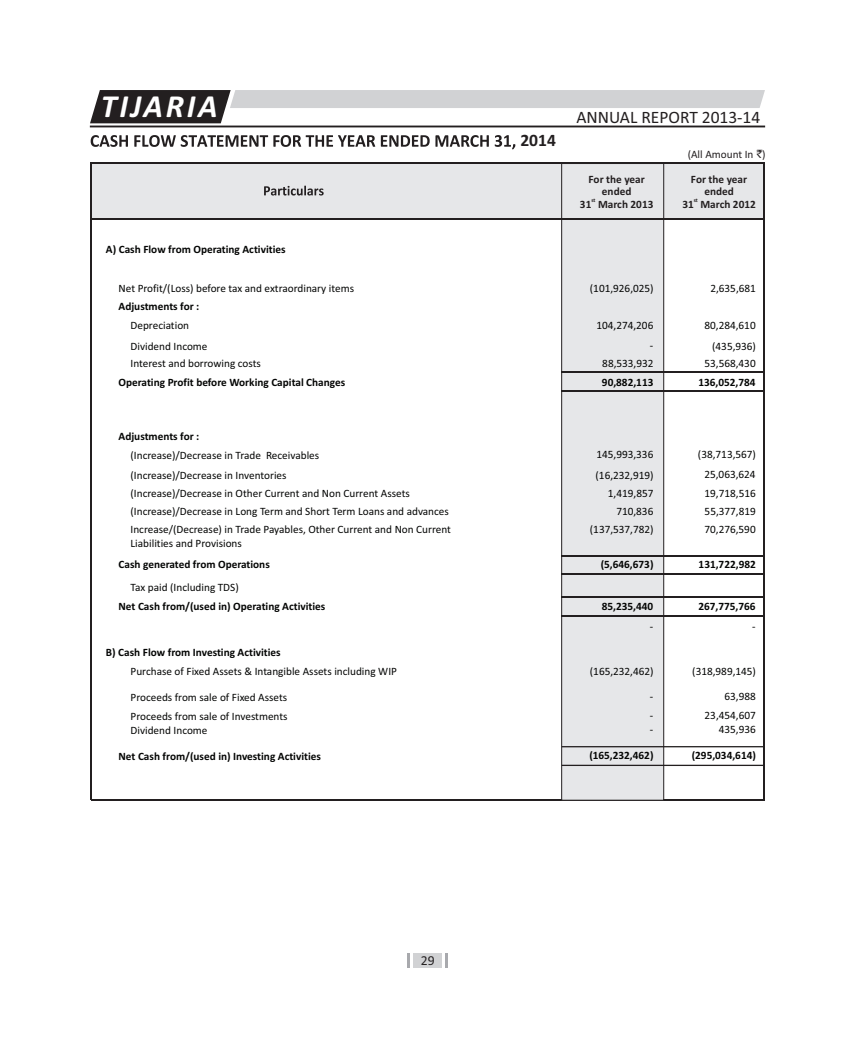
<style>
.page{position:relative;width:855px;height:1058px;background:#fff}
.page>*{position:absolute;margin:0;border:0;box-sizing:border-box;transform-origin:0 0}
.t1{font:italic 700 32.25px "Calibri";letter-spacing:.085em;color:#fff}
.t2{font:17.5px "Calibri";color:#231f20}
.t3{font:700 17.5px "Calibri";color:#231f20}
.t4{font:13.75px "Calibri";color:#231f20}
.t5{font:11.25px/21.5px "Calibri";color:#040504}
.t6{font:700 11.25px "Calibri";color:#040504}
.t7{font:700 11.25px/12.2px "Calibri";color:#231f20;text-align:center}
.t8{font:11.25px "Calibri";color:#231f20}
.t9{font:700 5.62px "Calibri";color:#231f20}
.s1{font-family:"Rupee Foradian"}
</style>
<div class="page">
<div style="left:91px;top:163px;width:673px;height:56px;background:#e6e7e9"></div>
<svg style="left:264px;top:186px;width:60px;height:9px"></svg>
<hr style="left:90px;top:162px;width:1px;height:638px;background:#231f20">
<hr style="left:764px;top:163px;width:1px;height:637px;background:#231f20">
<hr style="left:91px;top:799px;width:674px;height:1px;background:#231f20">
<div style="left:413px;top:953px;width:29px;height:14px;background:#d1d2d4"></div>
<svg style="left:408px;top:953px;width:2px;height:14px"></svg>
<svg style="left:445px;top:953px;width:2px;height:14px"></svg>
<hr style="left:91px;top:162px;width:674px;height:2px;background:#231f20">
<hr style="left:90px;top:126px;width:675px;height:1px;background:#231f20">
<svg style="left:91px;top:135px;width:424px;height:14px"></svg>
<div style="left:561px;top:163px;width:103px;height:637px;background:#e6e7e9;border:1px solid #231f20"></div>
<hr style="left:91px;top:218px;width:674px;height:2px;background:#231f20">
<hr style="left:562px;top:371px;width:203px;height:2px;background:#231f20">
<hr style="left:562px;top:390px;width:203px;height:1px;background:#231f20">
<hr style="left:562px;top:555px;width:203px;height:1px;background:#231f20">
<hr style="left:562px;top:573px;width:203px;height:2px;background:#231f20">
<hr style="left:562px;top:596px;width:203px;height:1px;background:#231f20">
<hr style="left:562px;top:615px;width:203px;height:1px;background:#231f20">
<hr style="left:562px;top:746px;width:203px;height:1px;background:#231f20">
<hr style="left:562px;top:764px;width:203px;height:2px;background:#231f20">
<svg style="left:90px;top:90px;width:675px;height:33px"></svg>
<h1 class="t1" style="left:101px;top:93px;width:118px">TIJARIA</h1>
<p class="t6" style="left:106px;top:245px;width:181px">A) Cash Flow from Operating Activities</p>
<p class="t5" style="left:119px;top:278px;width:237px">Net Profit/(Loss) before tax and extraordinary items</p>
<p class="t6" style="left:119px;top:302px;width:82px">Adjustments for :</p>
<p class="t5" style="left:131px;top:315px;width:78px">Depreciation<br>Dividend Income</p>
<p class="t5" style="left:131px;top:354px;width:132px">Interest and borrowing costs</p>
<p class="t6" style="left:119px;top:377px;width:228px">Operating Profit before Working Capital Changes</p>
<p class="t6" style="left:119px;top:431px;width:82px">Adjustments for :</p>
<p class="t5" style="left:131px;top:445px;width:190px;line-height:20.1px">(Increase)/Decrease in Trade Receivables (Increase)/Decrease in Inventories</p>
<p class="t5" style="left:131px;top:486px;width:320px;line-height:17.5px">(Increase)/Decrease in Other Current and Non Current Assets (Increase)/Decrease in Long Term and Short Term Loans and advances</p>
<p class="t5" style="left:131px;top:523px;width:322px;line-height:13.8px">Increase/(Decrease) in Trade Payables, Other Current and Non Current<br>Liabilities and Provisions</p>
<p class="t6" style="left:119px;top:559px;width:153px">Cash generated from Operations</p>
<p class="t5" style="left:131px;top:578px;width:110px">Tax paid (Including TDS)</p>
<p class="t6" style="left:119px;top:602px;width:208px">Net Cash from/(used in) Operating Activities</p>
<p class="t6" style="left:106px;top:647px;width:176px">B) Cash Flow from Investing Activities</p>
<p class="t5" style="left:131px;top:661px;width:268px">Purchase of Fixed Assets &amp; Intangible Assets including WIP</p>
<p class="t5" style="left:131px;top:688px;width:159px;line-height:18.6px">Proceeds from sale of Fixed Assets<br>Proceeds from sale of Investments</p>
<p class="t5" style="left:131px;top:720px;width:78px">Dividend Income</p>
<p class="t6" style="left:119px;top:752px;width:204px">Net Cash from/(used in) Investing Activities</p>
<h2 class="t3" style="left:520px;top:133px;width:37px">2014</h2>
<h2 class="t2" style="left:576px;top:110px;width:186px">ANNUAL REPORT 2013-14</h2>
<p class="t7" style="left:589px;top:174px;width:58px">For the year ended</p>
<p class="t9" style="left:591px;top:198px;width:6px">st</p>
<p class="t7" style="left:580px;top:199px;width:75px">31 March 2013</p>
<p class="t8" style="left:688px;top:149px;width:79px">(All Amount In <span class="s1">`</span>)</p>
<p class="t7" style="left:691px;top:174px;width:58px">For the year ended</p>
<p class="t9" style="left:694px;top:198px;width:6px">st</p>
<p class="t7" style="left:682px;top:199px;width:75px">31 March 2012</p>
<p class="t5" style="left:590px;top:278px;width:65px">(101,926,025)</p>
<p class="t5" style="left:710px;top:278px;width:47px">2,635,681</p>
<p class="t5" style="left:596px;top:315px;width:58px">104,274,206</p>
<p class="t5" style="left:704px;top:315px;width:53px">80,284,610</p>
<p class="t5" style="left:650px;top:336px;width:5px">-</p>
<p class="t5" style="left:712px;top:336px;width:45px">(435,936)</p>
<p class="t5" style="left:602px;top:354px;width:53px">88,533,932</p>
<p class="t5" style="left:704px;top:354px;width:53px">53,568,430</p>
<p class="t6" style="left:602px;top:377px;width:53px">90,882,113</p>
<p class="t6" style="left:698px;top:377px;width:59px">136,052,784</p>
<p class="t5" style="left:596px;top:444px;width:58px">145,993,336</p>
<p class="t5" style="left:698px;top:445px;width:60px">(38,713,567)</p>
<p class="t5" style="left:596px;top:465px;width:60px">(16,232,919)</p>
<p class="t5" style="left:704px;top:465px;width:53px">25,063,624</p>
<p class="t5" style="left:608px;top:483px;width:47px">1,419,857</p>
<p class="t5" style="left:705px;top:483px;width:53px">19,718,516</p>
<p class="t5" style="left:616px;top:501px;width:39px">710,836</p>
<p class="t5" style="left:705px;top:501px;width:53px">55,377,819</p>
<p class="t5" style="left:590px;top:520px;width:65px">(137,537,782)</p>
<p class="t5" style="left:704px;top:519px;width:53px">70,276,590</p>
<p class="t6" style="left:601px;top:559px;width:54px">(5,646,673)</p>
<p class="t6" style="left:699px;top:559px;width:59px">131,722,982</p>
<p class="t6" style="left:602px;top:601px;width:53px">85,235,440</p>
<p class="t6" style="left:699px;top:601px;width:59px">267,775,766</p>
<p class="t5" style="left:650px;top:616px;width:5px">-</p>
<p class="t5" style="left:752px;top:616px;width:5px">-</p>
<p class="t5" style="left:590px;top:662px;width:65px">(165,232,462)</p>
<p class="t5" style="left:692px;top:662px;width:65px">(318,989,145)</p>
<p class="t5" style="left:650px;top:686px;width:5px">-</p>
<p class="t5" style="left:724px;top:686px;width:33px">63,988</p>
<p class="t5" style="left:650px;top:705px;width:5px">-</p>
<p class="t5" style="left:705px;top:705px;width:53px">23,454,607</p>
<p class="t5" style="left:650px;top:719px;width:5px">-</p>
<p class="t5" style="left:719px;top:719px;width:39px">435,936</p>
<p class="t6" style="left:589px;top:750px;width:66px">(165,232,462)</p>
<p class="t6" style="left:692px;top:750px;width:66px">(295,034,614)</p>
<p class="t4" style="left:421px;top:954px;width:15px">29</p>
</div>
